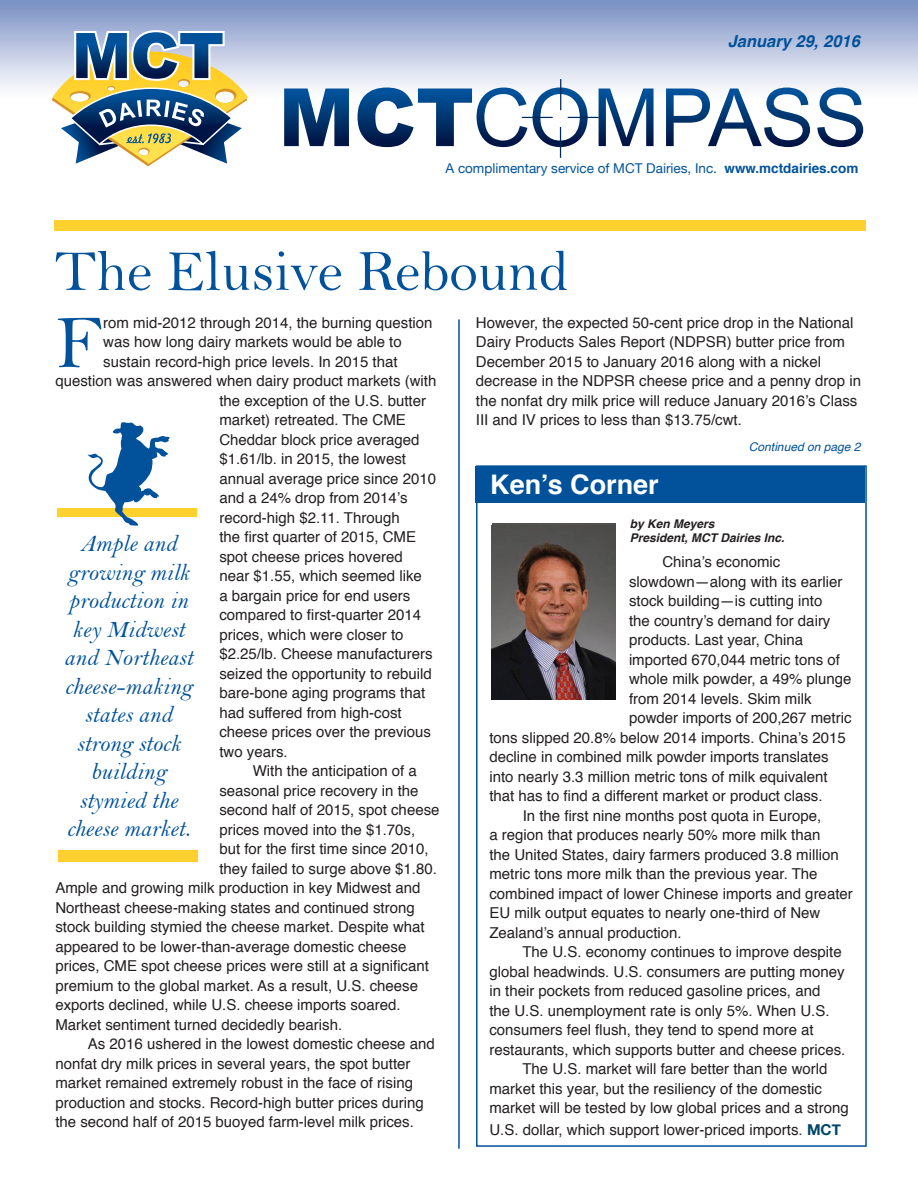
<style>
.page{position:relative;width:918px;height:1188px;background:#fff}
.page>*{position:absolute;margin:0;border:0;box-sizing:border-box;transform-origin:0 0}
.t1{font:76.65px "Bell";color:#01529a}
.t2{font:58.5px "Bell";color:#01529a}
.t3{font:700 27px "Helvetica";color:#fff}
.t4{font:24px/28.5px "Bell MT Italic";color:#01529a;text-align:center}
.t5{font:italic 700 16.5px "Helvetica";color:#01529a}
.t6{font:15px/19.5px "Helvetica";color:#231f20}
.t7{font:13.5px "Helvetica Neue";color:#01529a}
.t8{font:italic 700 12px/14.4px "Helvetica";color:#231f20}
.t9{font:italic 12px "Helvetica";color:#01529a}
.s1{font-family:"Helvetica";font-weight:700}
.s2{font-family:"Helvetica Neue";font-weight:700;color:#004768}
</style>
<div class="page">
<div style="left:57px;top:508px;width:139px;height:9px;background:#ffd12e"></div>
<svg style="left:87px;top:422px;width:83px;height:104px"></svg>
<div style="left:476px;top:465px;width:391px;height:682px;border:2px solid #01529a"></div>
<div style="left:0;top:0;width:918px;height:104px;background:linear-gradient(to bottom,#7a90c3,#fff)"></div>
<svg style="left:52px;top:11px;width:196px;height:155px"></svg>
<svg style="left:284px;top:89px;width:65px;height:57px"></svg>
<svg style="left:358px;top:88px;width:169px;height:59px"></svg>
<svg style="left:533px;top:87px;width:55px;height:60px"></svg>
<svg style="left:599px;top:89px;width:55px;height:57px"></svg>
<svg style="left:666px;top:88px;width:144px;height:59px"></svg>
<svg style="left:817px;top:88px;width:46px;height:59px"></svg>
<hr style="left:560px;top:79px;width:1px;height:31px;background:#00295c">
<hr style="left:560px;top:127px;width:1px;height:31px;background:#00295c">
<hr style="left:522px;top:117px;width:31px;height:1px;background:#00295c">
<hr style="left:568px;top:117px;width:31px;height:1px;background:#00295c">
<div style="left:58px;top:850px;width:140px;height:11px;background:#ffd12e"></div>
<div style="left:476px;top:466px;width:389px;height:37px;background:#01529a"></div>
<hr style="left:458px;top:319px;width:2px;height:830px;background:#01529a">
<div style="left:54px;top:220px;width:811px;height:10px;background:#ffd12e"></div>
<img style="left:491px;top:525px;width:124px;height:174px">
<p class="t5" style="left:728px;top:27px;width:134px">January 29, 2016</p>
<p class="t7" style="left:446px;top:158px;width:414px">A complimentary service of MCT Dairies, Inc. <span class="s1">www.mctdairies.com</span></p>
<h2 class="t2" style="left:54px;top:236px;width:516px">The Elusive Rebound</h2>
<p class="t6" style="left:476px;top:313px;width:387px">However, the expected 50-cent price drop in the National Dairy Products Sales Report (NDPSR) butter price from December 2015 to January 2016 along with a nickel decrease in the NDPSR cheese price and a penny drop in the nonfat dry milk price will reduce January 2016’s Class III and IV prices to less than $13.75/cwt.</p>
<h1 class="t1" style="left:55px;top:297px;width:49px">F</h1>
<p class="t6" style="left:103px;top:313px;width:331px">rom mid-2012 through 2014, the burning question</p>
<p class="t6" style="left:103px;top:333px;width:300px">was how long dairy markets would be able to</p>
<p class="t6" style="left:103px;top:352px;width:296px">sustain record-high price levels. In 2015 that</p>
<p class="t6" style="left:55px;top:372px;width:382px">question was answered when dairy product markets (with</p>
<p class="t6" style="left:219px;top:391px;width:208px">the exception of the U.S. butter</p>
<p class="t6" style="left:219px;top:411px;width:188px">market) retreated. The CME</p>
<p class="t6" style="left:219px;top:430px;width:202px">Cheddar block price averaged</p>
<p class="t6" style="left:219px;top:450px;width:188px">$1.61/lb. in 2015, the lowest</p>
<p class="t6" style="left:219px;top:469px;width:218px">annual average price since 2010</p>
<p class="t6" style="left:219px;top:489px;width:190px">and a 24% drop from 2014’s</p>
<p class="t6" style="left:219px;top:508px;width:182px">record-high $2.11. Through</p>
<p class="t6" style="left:219px;top:528px;width:198px">the first quarter of 2015, CME</p>
<p class="t6" style="left:219px;top:547px;width:185px">spot cheese prices hovered</p>
<p class="t6" style="left:219px;top:567px;width:204px">near $1.55, which seemed like</p>
<p class="t6" style="left:219px;top:586px;width:192px">a bargain price for end users</p>
<p class="t6" style="left:219px;top:606px;width:203px">compared to first-quarter 2014</p>
<p class="t6" style="left:219px;top:625px;width:186px">prices, which were closer to</p>
<p class="t6" style="left:219px;top:645px;width:215px">$2.25/lb. Cheese manufacturers</p>
<p class="t6" style="left:219px;top:664px;width:214px">seized the opportunity to rebuild</p>
<p class="t6" style="left:219px;top:684px;width:207px">bare-bone aging programs that</p>
<p class="t6" style="left:219px;top:703px;width:184px">had suffered from high-cost</p>
<p class="t6" style="left:219px;top:723px;width:213px">cheese prices over the previous</p>
<p class="t6" style="left:219px;top:742px;width:70px">two years.</p>
<p class="t6" style="left:253px;top:762px;width:166px">With the anticipation of a</p>
<p class="t6" style="left:219px;top:781px;width:201px">seasonal price recovery in the</p>
<p class="t6" style="left:219px;top:801px;width:222px">second half of 2015, spot cheese</p>
<p class="t6" style="left:219px;top:820px;width:197px">prices moved into the $1.70s,</p>
<p class="t6" style="left:219px;top:840px;width:211px">but for the first time since 2010,</p>
<p class="t6" style="left:219px;top:859px;width:219px">they failed to surge above $1.80.</p>
<p class="t6" style="left:55px;top:879px;width:367px">Ample and growing milk production in key Midwest and</p>
<p class="t6" style="left:55px;top:898px;width:361px">Northeast cheese-making states and continued strong</p>
<p class="t6" style="left:55px;top:918px;width:371px">stock building stymied the cheese market. Despite what</p>
<p class="t6" style="left:55px;top:937px;width:352px">appeared to be lower-than-average domestic cheese</p>
<p class="t6" style="left:55px;top:957px;width:375px">prices, CME spot cheese prices were still at a significant</p>
<p class="t6" style="left:55px;top:976px;width:364px">premium to the global market. As a result, U.S. cheese</p>
<p class="t6" style="left:55px;top:996px;width:347px">exports declined, while U.S. cheese imports soared.</p>
<p class="t6" style="left:55px;top:1015px;width:288px">Market sentiment turned decidedly bearish.</p>
<p class="t6" style="left:88px;top:1035px;width:348px">As 2016 ushered in the lowest domestic cheese and</p>
<p class="t6" style="left:55px;top:1054px;width:357px">nonfat dry milk prices in several years, the spot butter</p>
<p class="t6" style="left:55px;top:1074px;width:359px">market remained extremely robust in the face of rising</p>
<p class="t6" style="left:55px;top:1093px;width:370px">production and stocks. Record-high butter prices during</p>
<p class="t6" style="left:55px;top:1113px;width:360px">the second half of 2015 buoyed farm-level milk prices.</p>
<p class="t9" style="left:749px;top:437px;width:113px">Continued on page 2</p>
<h3 class="t3" style="left:490px;top:462px;width:170px">Ken’s Corner</h3>
<p class="t8" style="left:630px;top:516px;width:156px">by Ken Meyers<br>President, MCT Dairies Inc.</p>
<p class="t6" style="left:662px;top:553px;width:120px">China’s economic</p>
<p class="t6" style="left:629px;top:572px;width:215px">slowdown—along with its earlier</p>
<p class="t6" style="left:629px;top:592px;width:195px">stock building—is cutting into</p>
<p class="t6" style="left:629px;top:611px;width:203px">the country’s demand for dairy</p>
<p class="t6" style="left:629px;top:631px;width:176px">products. Last year, China</p>
<p class="t6" style="left:629px;top:650px;width:212px">imported 670,044 metric tons of</p>
<p class="t6" style="left:629px;top:670px;width:224px">whole milk powder, a 49% plunge</p>
<p class="t6" style="left:629px;top:689px;width:184px">from 2014 levels. Skim milk</p>
<p class="t6" style="left:629px;top:709px;width:224px">powder imports of 200,267 metric</p>
<p class="t6" style="left:489px;top:728px;width:358px">tons slipped 20.8% below 2014 imports. China’s 2015</p>
<p class="t6" style="left:489px;top:748px;width:341px">decline in combined milk powder imports translates</p>
<p class="t6" style="left:489px;top:767px;width:340px">into nearly 3.3 million metric tons of milk equivalent</p>
<p class="t6" style="left:489px;top:787px;width:335px">that has to find a different market or product class.</p>
<p class="t6" style="left:523px;top:806px;width:300px">In the first nine months post quota in Europe,</p>
<p class="t6" style="left:489px;top:826px;width:332px">a region that produces nearly 50% more milk than</p>
<p class="t6" style="left:489px;top:845px;width:351px">the United States, dairy farmers produced 3.8 million</p>
<p class="t6" style="left:489px;top:865px;width:330px">metric tons more milk than the previous year. The</p>
<p class="t6" style="left:489px;top:884px;width:365px">combined impact of lower Chinese imports and greater</p>
<p class="t6" style="left:489px;top:904px;width:332px">EU milk output equates to nearly one-third of New</p>
<p class="t6" style="left:489px;top:923px;width:194px">Zealand’s annual production.</p>
<p class="t6" style="left:522px;top:943px;width:321px">The U.S. economy continues to improve despite</p>
<p class="t6" style="left:489px;top:962px;width:357px">global headwinds. U.S. consumers are putting money</p>
<p class="t6" style="left:489px;top:982px;width:332px">in their pockets from reduced gasoline prices, and</p>
<p class="t6" style="left:489px;top:1001px;width:342px">the U.S. unemployment rate is only 5%. When U.S.</p>
<p class="t6" style="left:489px;top:1021px;width:326px">consumers feel flush, they tend to spend more at</p>
<p class="t6" style="left:489px;top:1040px;width:357px">restaurants, which supports butter and cheese prices.</p>
<p class="t6" style="left:522px;top:1060px;width:307px">The U.S. market will fare better than the world</p>
<p class="t6" style="left:489px;top:1079px;width:334px">market this year, but the resiliency of the domestic</p>
<p class="t6" style="left:489px;top:1099px;width:361px">market will be tested by low global prices and a strong</p>
<p class="t6" style="left:489px;top:1120px;width:353px">U.S. dollar, which support lower-priced imports. <span class="s2">MCT</span></p>
<h3 class="t4" style="left:64px;top:529px;width:130px">Ample and growing milk production in key Midwest and Northeast cheese-making states and strong stock building stymied the cheese market.</h3>
</div>
